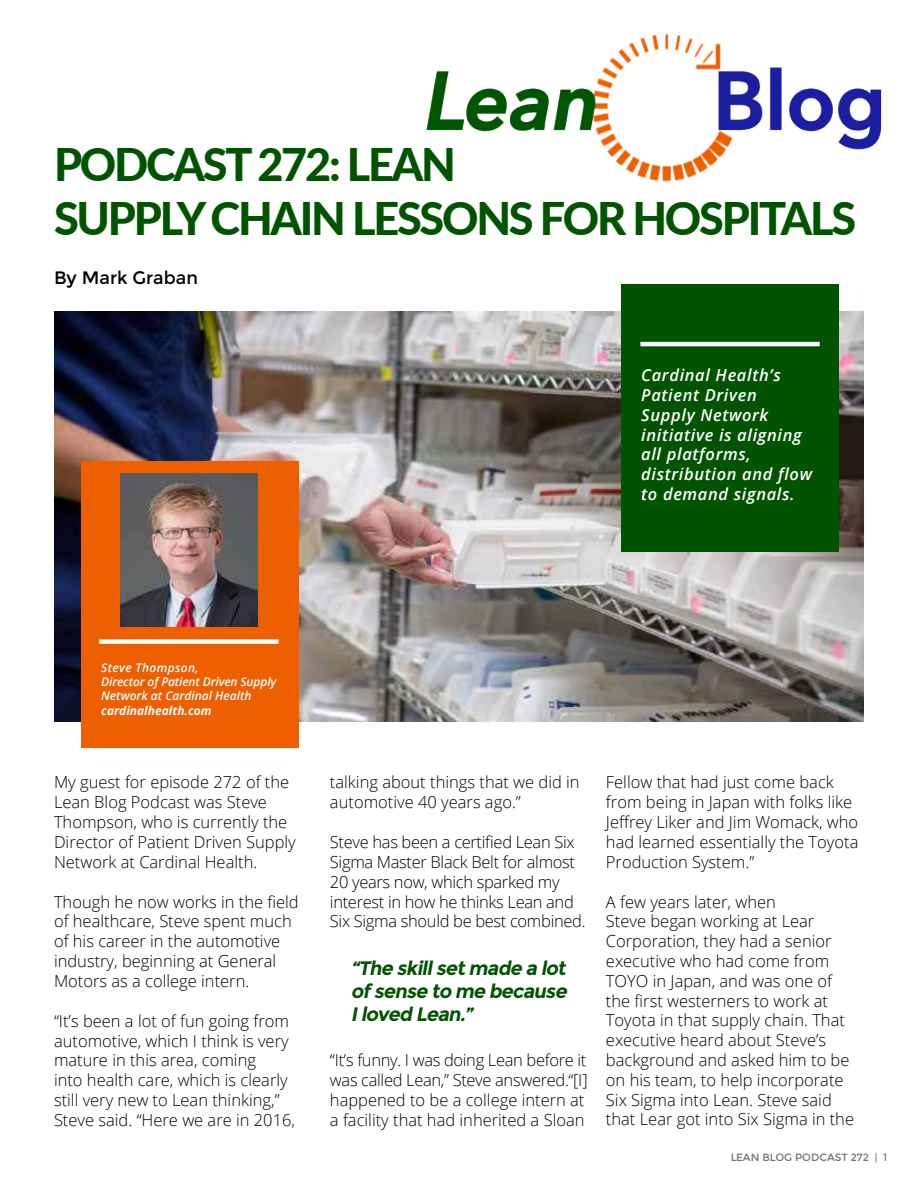
<style>
.page{position:relative;width:918px;height:1188px;background:#fff}
.page>*{position:absolute;margin:0;border:0;box-sizing:border-box;transform-origin:0 0}
.t1{font:800 45px/54px "Lato";letter-spacing:-.05em;color:#005400}
.t2{font:italic 700 19.5px/23.4px "Montserrat";color:#005400;text-align:justify}
.t3{font:18px "Montserrat";color:#000}
.t4{font:300 16.5px/19.8px "Open Sans";color:#000}
.t5{font:300 16.5px/19.8px "Open Sans";letter-spacing:-.02em;color:#000}
.t6{font:italic 600 16.5px/19.8px "Open Sans";letter-spacing:.04em;color:#fff}
.t7{font:italic 600 12px/14.4px "Open Sans";color:#fff}
.t8{font:italic 700 12px "Open Sans";color:#fff}
.t9{font:10.5px "Montserrat";color:#000}
</style>
<div class="page">
<img style="left:426px;top:33px;width:456px;height:149px">
<img style="left:54px;top:311px;width:810px;height:411px">
<div style="left:621px;top:285px;width:217px;height:267px;background:#005400"></div>
<hr style="left:640px;top:342px;width:180px;height:4px;background:#fff">
<div style="left:81px;top:461px;width:217px;height:286px;background:#ed5f00"></div>
<div style="left:99px;top:639px;width:180px;height:5px;background:#fff"></div>
<img style="left:121px;top:473px;width:136px;height:153px">
<h1 class="t1" style="left:54px;top:141px;width:804px">PODCAST 272: LEAN<br>SUPPLY CHAIN LESSONS FOR HOSPITALS</h1>
<p class="t3" style="left:54px;top:269px;width:146px">By Mark Graban</p>
<p class="t6" style="left:641px;top:367px;width:172px">Cardinal Health’s<br>Patient Driven<br>Supply Network initiative is aligning all platforms, distribution and flow to demand signals.</p>
<p class="t7" style="left:101px;top:661px;width:177px">Steve Thompson,<br>Director of Patient Driven Supply<br>Network at Cardinal Health</p>
<p class="t8" style="left:101px;top:704px;width:112px">cardinalhealth.com</p>
<p class="t4" style="left:54px;top:774px;width:243px">My guest for episode 272 of the<br>Lean Blog Podcast was Steve<br>Thompson, who is currently the<br>Director of Patient Driven Supply<br>Network at Cardinal Health.</p>
<p class="t4" style="left:54px;top:891px;width:246px">Though he now works in the field of healthcare, Steve spent much of his career in the automotive industry, beginning at General<br>Motors as a college intern.</p>
<p class="t4" style="left:54px;top:1013px;width:243px">“It’s been a lot of fun going from automotive, which I think is very mature in this area, coming<br>into health care, which is clearly still very new to Lean thinking,”<br>Steve said. “Here we are in 2016,</p>
<p class="t4" style="left:330px;top:774px;width:251px">talking about things that we did in automotive 40 years ago.”</p>
<p class="t5" style="left:330px;top:832px;width:257px">Steve has been a certified Lean Six Sigma Master Black Belt for almost 20 years now, which sparked my interest in how he thinks Lean and Six Sigma should be best combined.</p>
<p class="t2" style="left:351px;top:958px;width:221px">“The skillset made a lot of sense to me because Iloved Lean.”</p>
<p class="t4" style="left:330px;top:1052px;width:259px">“It’s funny. I was doing Lean before it was called Lean,” Steve answered.“[I] happened to be a college intern at a facility that had inherited a Sloan</p>
<p class="t4" style="left:606px;top:774px;width:254px">Fellow that had just come back from being in Japan with folks like<br>Jeffrey Liker and Jim Womack, who had learned essentially the Toyota<br>Production System.”</p>
<p class="t4" style="left:606px;top:893px;width:250px">A few years later, when<br>Steve began working at Lear<br>Corporation, they had a senior executive who had come from<br>TOYO in Japan, and was one of the first westerners to work at<br>Toyota in that supply chain. That executive heard about Steve’s background and asked him to be on his team, to help incorporate<br>Six Sigma into Lean. Steve said that Lear got into Six Sigma in the</p>
<p class="t9" style="left:730px;top:1153px;width:159px">LEAN BLOG PODCAST 272 | 1</p>
</div>
